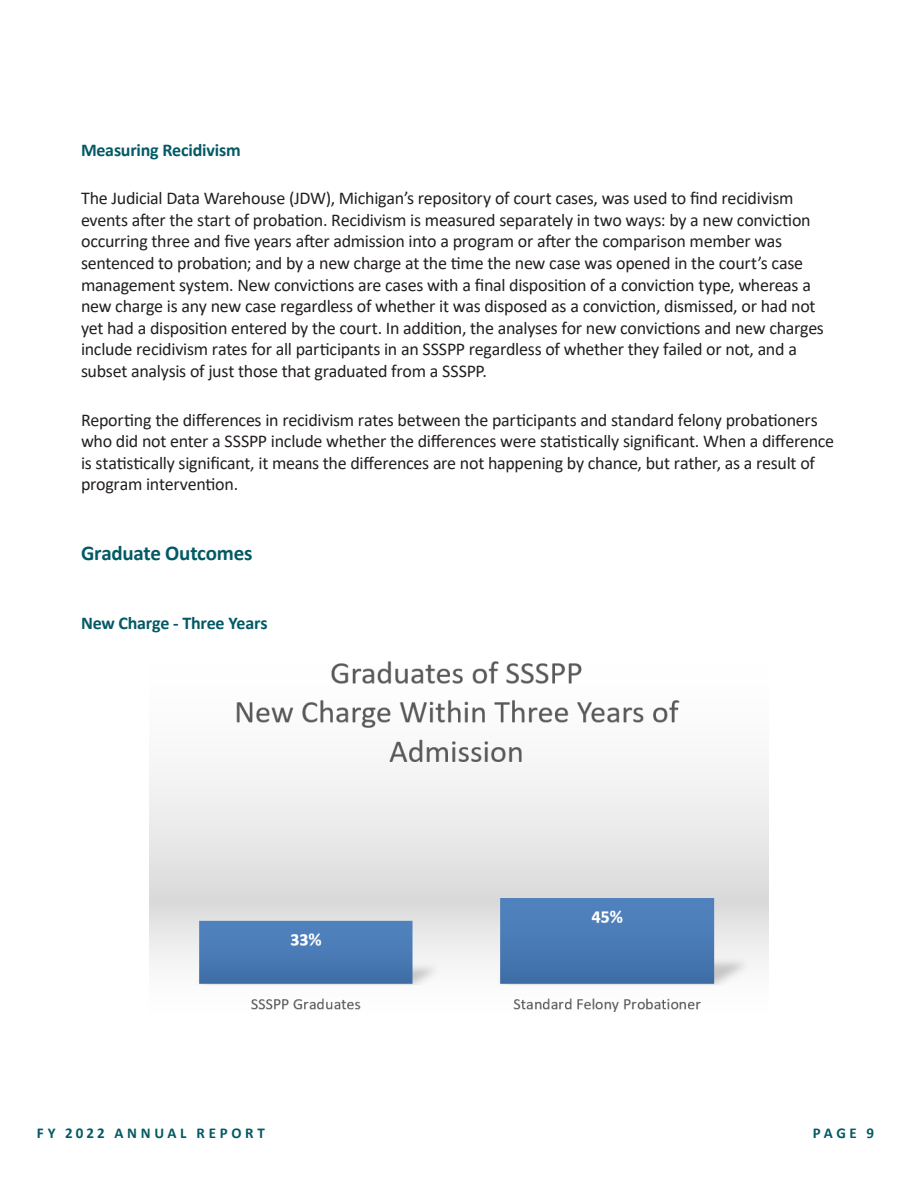
<style>
.page{position:relative;width:918px;height:1188px;background:#fff}
.page>*{position:absolute;margin:0;border:0;box-sizing:border-box;transform-origin:0 0}
.sub-subhead{font:700 21px "Calibri";letter-spacing:-.015em;color:#035a64}
.sub-subhead-2{font:18px/21.6px "Calibri";letter-spacing:-.015em;color:#231f20}
.sub-subhead-3{font:700 18px "Calibri";letter-spacing:-.01em;color:#035a64}
.t1{font:700 15px "Calibri";letter-spacing:.245em;color:#035a64}
</style>
<div class="page">
<img style="left:149px;top:661px;width:620px;height:351px">
<p class="sub-subhead-3" style="left:81px;top:137px;width:161px">Measuring Recidivism</p>
<p class="sub-subhead-2" style="left:81px;top:187px;width:745px">The Judicial Data Warehouse (JDW), Michigan’s repository of court cases, was used to find recidivism events after the start of probation. Recidivism is measured separately in two ways: by a new conviction occurring three and five years after admission into a program or after the comparison member was sentenced to probation; and by a new charge at the time the new case was opened in the court’s case management system. New convictions are cases with a final disposition of a conviction type, whereas a new charge is any new case regardless of whether it was disposed as a conviction, dismissed, or had not yet had a disposition entered by the court. In addition, the analyses for new convictions and new charges include recidivism rates for all participants in an SSSPP regardless of whether they failed or not, and a subset analysis of just those that graduated from a SSSPP.</p>
<p class="sub-subhead-2" style="left:81px;top:408px;width:755px">Reporting the differences in recidivism rates between the participants and standard felony probationers who did not enter a SSSPP include whether the differences were statistically significant. When a difference is statistically significant, it means the differences are not happening by chance, but rather, as a result of program intervention.</p>
<p class="sub-subhead" style="left:81px;top:538px;width:173px">Graduate Outcomes</p>
<p class="sub-subhead-3" style="left:81px;top:610px;width:188px">New Charge - Three Years</p>
<p class="t1" style="left:37px;top:1123px;width:229px">FY 2022 ANNUAL REPORT</p>
<p class="t1" style="left:813px;top:1123px;width:63px">PAGE 9</p>
</div>
